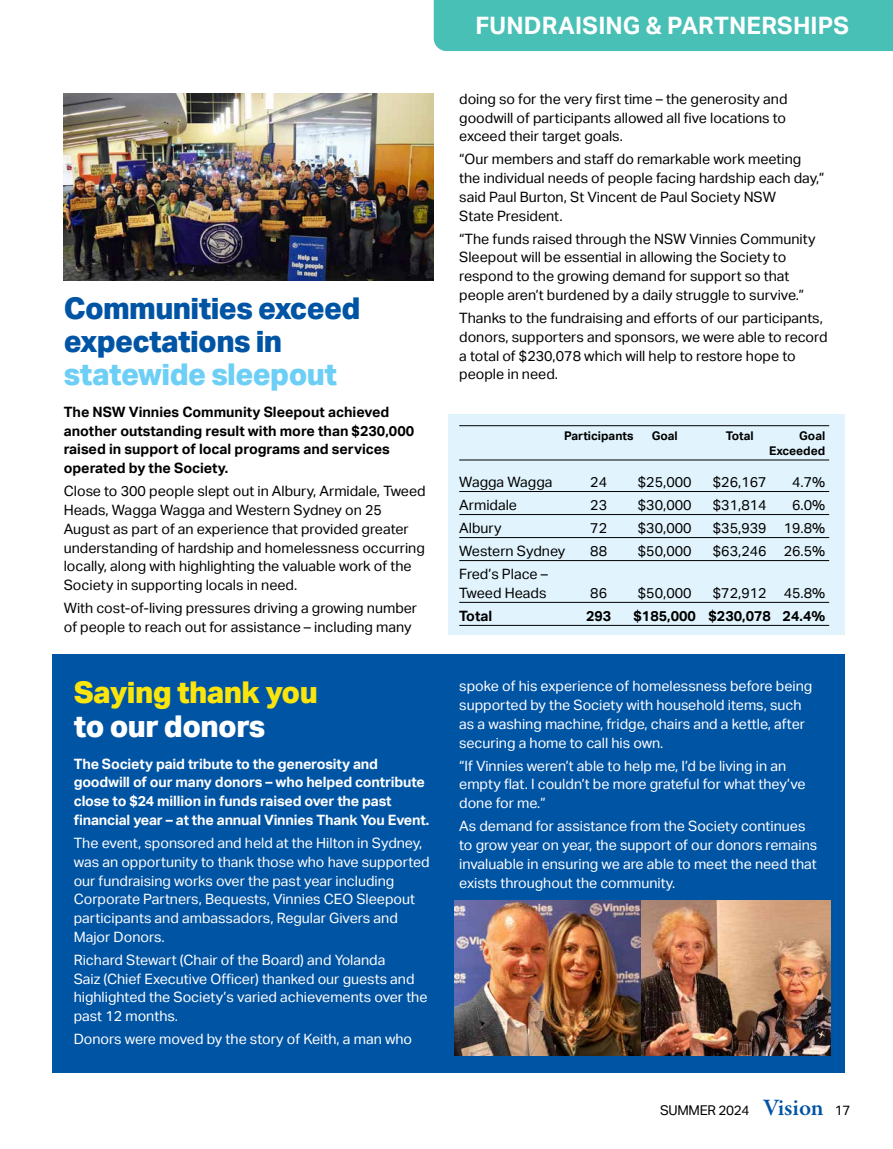
<style>
.page{position:relative;width:893px;height:1149px;background:#fff}
.page>*{position:absolute;margin:0;border:0;box-sizing:border-box;transform-origin:0 0}
.t1{font:800 30px/33px "Aktiv Grotesk";letter-spacing:-.02em;color:#0054a4}
.t2{font:800 30px "Aktiv Grotesk";letter-spacing:-.02em;color:#6dcff6}
.t3{font:800 30px "Aktiv Grotesk";letter-spacing:-.02em;color:#fce50c}
.t4{font:800 30px "Aktiv Grotesk";letter-spacing:-.02em;color:#fff}
.t5{font:700 24px "Aktiv Grotesk";letter-spacing:.005em;color:#fff}
.t6{font:14.25px/18.8px "Aktiv Grotesk";color:#000}
.t7{font:14.25px/18.8px "Aktiv Grotesk";color:#fff}
.t8{font:700 14.25px/18.8px "Aktiv Grotesk";color:#000}
.t9{font:700 14.25px/18.8px "Aktiv Grotesk";letter-spacing:-.01em;color:#fff}
.t10{font:13.5px "Aktiv Grotesk";letter-spacing:-.02em;color:#000}
.t11{font:700 12px/15px "Aktiv Grotesk";color:#000;text-align:right}
.s1{font-family:"Garamond Premr Pro";font-weight:600;font-size:24px;color:#0054a4}
</style>
<div class="page">
<div style="left:449px;top:414px;width:396px;height:220px;background:#e1f4fd"></div>
<div style="left:52px;top:653px;width:793px;height:418px;background:#0054a4"></div>
<hr style="left:459px;top:425px;width:370px;height:1px;background:#000">
<hr style="left:459px;top:459px;width:370px;height:1px;background:#000">
<hr style="left:459px;top:491px;width:370px;height:1px;background:#000">
<hr style="left:459px;top:514px;width:370px;height:1px;background:#000">
<hr style="left:459px;top:537px;width:370px;height:1px;background:#000">
<hr style="left:459px;top:560px;width:370px;height:1px;background:#000">
<hr style="left:459px;top:601px;width:370px;height:1px;background:#000">
<hr style="left:459px;top:624px;width:370px;height:1px;background:#000">
<img style="left:455px;top:900px;width:186px;height:155px">
<img style="left:641px;top:900px;width:190px;height:155px">
<img style="left:64px;top:94px;width:370px;height:187px">
<div style="left:434px;top:0;width:459px;height:51px;background:#49c0b6"></div>
<h1 class="t1" style="left:64px;top:292px;width:298px">Communities exceed expectations in</h1>
<h1 class="t2" style="left:64px;top:357px;width:275px">statewide sleepout</h1>
<p class="t8" style="left:64px;top:402px;width:352px">The NSW Vinnies Community Sleepout achieved another outstanding result with more than $230,000 raised in support of local programs and services operated by the Society.</p>
<p class="t6" style="left:64px;top:482px;width:363px">Close to 300 people slept out in Albury, Armidale, Tweed Heads, Wagga Wagga and Western Sydney on 25<br>August as part of an experience that provided greater understanding of hardship and homelessness occurring locally, along with highlighting the valuable work of the Society in supporting locals in need.</p>
<p class="t6" style="left:64px;top:598px;width:355px">With cost-of-living pressures driving a growing number of people to reach out for assistance – including many</p>
<h1 class="t3" style="left:74px;top:674px;width:246px">Saying thank you</h1>
<h1 class="t4" style="left:74px;top:709px;width:193px">to our donors</h1>
<p class="t9" style="left:74px;top:754px;width:357px">The Society paid tribute to the generosity and goodwill of our many donors – who helped contribute close to $24 million in funds raised over the past financial year – at the annual Vinnies Thank You Event.</p>
<p class="t7" style="left:74px;top:833px;width:357px">The event, sponsored and held at the Hilton in Sydney, was an opportunity to thank those who have supported our fundraising works over the past year including Corporate Partners, Bequests, Vinnies CEO Sleepout participants and ambassadors, Regular Givers and Major Donors.</p>
<p class="t7" style="left:74px;top:950px;width:355px">Richard Stewart (Chair of the Board) and Yolanda<br>Saiz (Chief Executive Officer) thanked our guests and highlighted the Society’s varied achievements over the past 12 months.</p>
<p class="t7" style="left:74px;top:1029px;width:340px">Donors were moved by the story of Keith, a man who</p>
<h2 class="t5" style="left:476px;top:12px;width:375px">FUNDRAISING &amp; PARTNERSHIPS</h2>
<p class="t6" style="left:459px;top:89px;width:330px;text-align:justify">doing so for the very first time – the generosity and goodwill of participants allowed all five locations to exceed their target goals.</p>
<p class="t6" style="left:459px;top:150px;width:367px">“Our members and staff do remarkable work meeting the individual needs of people facing hardship each day,” said Paul Burton, St Vincent de Paul Society NSW<br>State President.</p>
<p class="t6" style="left:459px;top:229px;width:358px">“The funds raised through the NSW Vinnies Community Sleepout will be essential in allowing the Society to respond to the growing demand for support so that people aren’t burdened by a daily struggle to survive.”</p>
<p class="t6" style="left:459px;top:308px;width:370px">Thanks to the fundraising and efforts of our participants, donors, supporters and sponsors, we were able to record a total of $230,078 which will help to restore hope to people in need.</p>
<p class="t11" style="left:564px;top:428px;width:71px">Participants</p>
<p class="t11" style="left:652px;top:428px;width:28px">Goal</p>
<p class="t11" style="left:726px;top:428px;width:29px">Total</p>
<p class="t11" style="left:769px;top:428px;width:58px">Goal<br>Exceeded</p>
<p class="t6" style="left:459px;top:472px;width:95px">Wagga Wagga</p>
<p class="t6" style="left:590px;top:472px;width:18px">24</p>
<p class="t6" style="left:638px;top:472px;width:55px">$25,000</p>
<p class="t6" style="left:713px;top:472px;width:55px">$26,167</p>
<p class="t6" style="left:792px;top:472px;width:35px">4.7%</p>
<p class="t6" style="left:459px;top:495px;width:59px">Armidale</p>
<p class="t6" style="left:590px;top:495px;width:18px">23</p>
<p class="t6" style="left:638px;top:495px;width:55px">$30,000</p>
<p class="t6" style="left:713px;top:495px;width:55px">$31,814</p>
<p class="t6" style="left:792px;top:495px;width:35px">6.0%</p>
<p class="t6" style="left:459px;top:518px;width:44px">Albury</p>
<p class="t6" style="left:590px;top:518px;width:18px">72</p>
<p class="t6" style="left:638px;top:518px;width:55px">$30,000</p>
<p class="t6" style="left:713px;top:518px;width:114px">$35,939 19.8%</p>
<p class="t6" style="left:459px;top:541px;width:108px">Western Sydney</p>
<p class="t6" style="left:590px;top:541px;width:18px">88</p>
<p class="t6" style="left:638px;top:541px;width:55px">$50,000</p>
<p class="t6" style="left:713px;top:541px;width:114px">$63,246 26.5%</p>
<p class="t6" style="left:459px;top:564px;width:90px">Fred’s Place –<br>Tweed Heads</p>
<p class="t6" style="left:590px;top:583px;width:18px">86</p>
<p class="t6" style="left:638px;top:583px;width:55px">$50,000</p>
<p class="t6" style="left:713px;top:583px;width:114px">$72,912 45.8%</p>
<p class="t8" style="left:459px;top:606px;width:35px">Total</p>
<p class="t8" style="left:586px;top:606px;width:27px">293</p>
<p class="t8" style="left:633px;top:606px;width:193px">$185,000 $230,078 24.4%</p>
<p class="t7" style="left:459px;top:677px;width:354px">spoke of his experience of homelessness before being supported by the Society with household items, such as a washing machine, fridge, chairs and a kettle, after securing a home to call his own.</p>
<p class="t7" style="left:459px;top:756px;width:348px">“If Vinnies weren’t able to help me, I’d be living in an empty flat. I couldn’t be more grateful for what they’ve done for me.”</p>
<p class="t7" style="left:459px;top:816px;width:359px">As demand for assistance from the Society continues to grow year on year, the support of our donors remains invaluable in ensuring we are able to meet the need that exists throughout the community.</p>
<p class="t10" style="left:660px;top:1101px;width:192px">SUMMER 2024 <span class="s1">Vision</span> 17</p>
</div>
